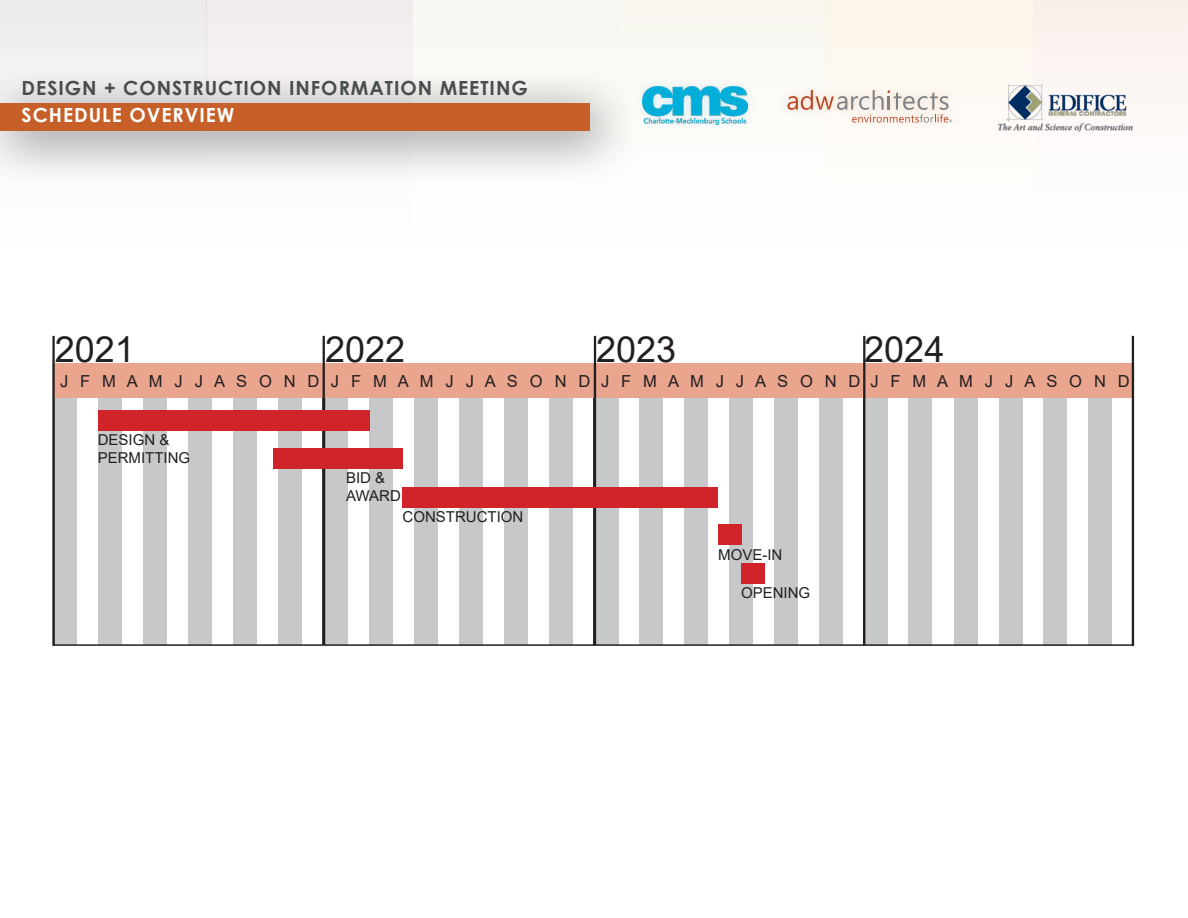
<style>
.page{position:relative;width:1188px;height:918px;background:#fff}
.page>*{position:absolute;margin:0;border:0;box-sizing:border-box;transform-origin:0 0}
.t1{font:36px "Arial";color:#231f20}
.t2{font:700 19.5px "Century Gothic";letter-spacing:.05em;color:#4b4c4d}
.t3{font:700 19.5px "Century Gothic";letter-spacing:.05em;color:#fff}
.t4{font:16.5px "Arial";color:#231f20}
.t5{font:15px/18px "Arial";color:#231f20}
</style>
<div class="page">
<div style="left:1033px;top:0;width:155px;height:802px;background:linear-gradient(to bottom,#fcf8f5,#fff)"></div>
<div style="left:827px;top:0;width:206px;height:802px;background:linear-gradient(to bottom,#fefaf5,#fff)"></div>
<div style="left:620px;top:0;width:207px;height:802px;background:linear-gradient(to right,#fdfdfc,#fefdfc)"></div>
<div style="left:413px;top:0;width:207px;height:802px;background:linear-gradient(to right,#fefefd,#fefefd)"></div>
<svg style="left:207px;top:0;width:206px;height:508px"></svg>
<svg style="left:0;top:0;width:207px;height:643px"></svg>
<div style="left:0;top:67px;width:644px;height:119px;background:#231f20;opacity:.55"></div>
<div style="left:0;top:103px;width:590px;height:28px;background:#c75f28"></div>
<div style="left:635px;top:78px;width:121px;height:55px;background:#00aeef;opacity:.2"></div>
<img style="left:643px;top:87px;width:104px;height:37px">
<div style="left:779px;top:82px;width:181px;height:49px;background:#fdfaf4"></div>
<svg style="left:788px;top:90px;width:164px;height:33px"></svg>
<div style="left:997px;top:83px;width:137px;height:50px;background:#fdf9f4"></div>
<img style="left:999px;top:85px;width:133px;height:46px">
<div style="left:595px;top:395px;width:23px;height:250px;background:#c7c8ca"></div>
<div style="left:639px;top:395px;width:24px;height:250px;background:#c7c8ca"></div>
<div style="left:819px;top:395px;width:24px;height:250px;background:#c7c8ca"></div>
<div style="left:685px;top:395px;width:23px;height:250px;background:#c7c8ca"></div>
<div style="left:729px;top:395px;width:24px;height:250px;background:#c7c8ca"></div>
<div style="left:774px;top:395px;width:24px;height:250px;background:#c7c8ca"></div>
<div style="left:954px;top:395px;width:24px;height:251px;background:#c7c8ca"></div>
<div style="left:999px;top:395px;width:23px;height:251px;background:#c7c8ca"></div>
<div style="left:1043px;top:395px;width:24px;height:251px;background:#c7c8ca"></div>
<div style="left:54px;top:395px;width:23px;height:250px;background:#c7c8ca"></div>
<div style="left:98px;top:395px;width:24px;height:250px;background:#c7c8ca"></div>
<div style="left:144px;top:395px;width:23px;height:250px;background:#c7c8ca"></div>
<div style="left:188px;top:395px;width:24px;height:250px;background:#c7c8ca"></div>
<div style="left:233px;top:395px;width:24px;height:250px;background:#c7c8ca"></div>
<div style="left:278px;top:395px;width:24px;height:250px;background:#c7c8ca"></div>
<div style="left:324px;top:395px;width:24px;height:250px;background:#c7c8ca"></div>
<div style="left:369px;top:395px;width:24px;height:250px;background:#c7c8ca"></div>
<div style="left:414px;top:395px;width:24px;height:250px;background:#c7c8ca"></div>
<div style="left:459px;top:395px;width:24px;height:251px;background:#c7c8ca"></div>
<div style="left:504px;top:395px;width:24px;height:250px;background:#c7c8ca"></div>
<div style="left:549px;top:395px;width:24px;height:250px;background:#c7c8ca"></div>
<div style="left:53px;top:363px;width:271px;height:35px;background:#eaa58e"></div>
<div style="left:324px;top:363px;width:271px;height:283px;border:2px solid #231f20"></div>
<div style="left:324px;top:363px;width:271px;height:35px;background:#eaa58e"></div>
<div style="left:594px;top:363px;width:271px;height:35px;background:#eaa58e"></div>
<hr style="left:594px;top:336px;width:2px;height:309px;background:#231f20">
<hr style="left:323px;top:336px;width:2px;height:309px;background:#231f20">
<hr style="left:52px;top:336px;width:3px;height:310px;background:#231f20">
<div style="left:98px;top:410px;width:271px;height:21px;background:#d1232a"></div>
<div style="left:273px;top:448px;width:130px;height:21px;background:#d1232a"></div>
<div style="left:403px;top:487px;width:315px;height:21px;background:#d1232a"></div>
<div style="left:864px;top:395px;width:24px;height:251px;background:#c7c8ca"></div>
<div style="left:908px;top:395px;width:24px;height:251px;background:#c7c8ca"></div>
<div style="left:1088px;top:395px;width:24px;height:251px;background:#c7c8ca"></div>
<div style="left:863px;top:363px;width:271px;height:35px;background:#eaa58e"></div>
<div style="left:741px;top:563px;width:24px;height:20px;background:#d1232a"></div>
<div style="left:718px;top:524px;width:24px;height:21px;background:#d1232a"></div>
<hr style="left:863px;top:336px;width:2px;height:309px;background:#231f20">
<hr style="left:1132px;top:336px;width:2px;height:310px;background:#231f20">
<h2 class="t2" style="left:22px;top:73px;width:508px">DESIGN + CONSTRUCTION INFORMATION MEETING</h2>
<p class="t3" style="left:22px;top:100px;width:214px">SCHEDULE OVERVIEW</p>
<p class="t1" style="left:55px;top:325px;width:82px">2021</p>
<p class="t1" style="left:325px;top:325px;width:82px">2022</p>
<p class="t1" style="left:596px;top:325px;width:82px">2023</p>
<p class="t4" style="left:60px;top:370px;width:261px">J F M A M J J A S O N D</p>
<p class="t4" style="left:331px;top:370px;width:261px">J F M A M J J A S O N D</p>
<p class="t4" style="left:601px;top:370px;width:261px">J F M A M J J A S O N D</p>
<p class="t4" style="left:870px;top:370px;width:261px">J F M A M J J A S O N D</p>
<p class="t1" style="left:864px;top:325px;width:82px">2024</p>
<p class="t5" style="left:98px;top:431px;width:94px">DESIGN &amp;<br>PERMITTING</p>
<p class="t5" style="left:346px;top:469px;width:56px">BID &amp;<br>AWARD</p>
<p class="t5" style="left:403px;top:508px;width:122px">CONSTRUCTION</p>
<p class="t5" style="left:718px;top:545px;width:66px">MOVE-IN</p>
<p class="t5" style="left:741px;top:583px;width:71px">OPENING</p>
</div>
